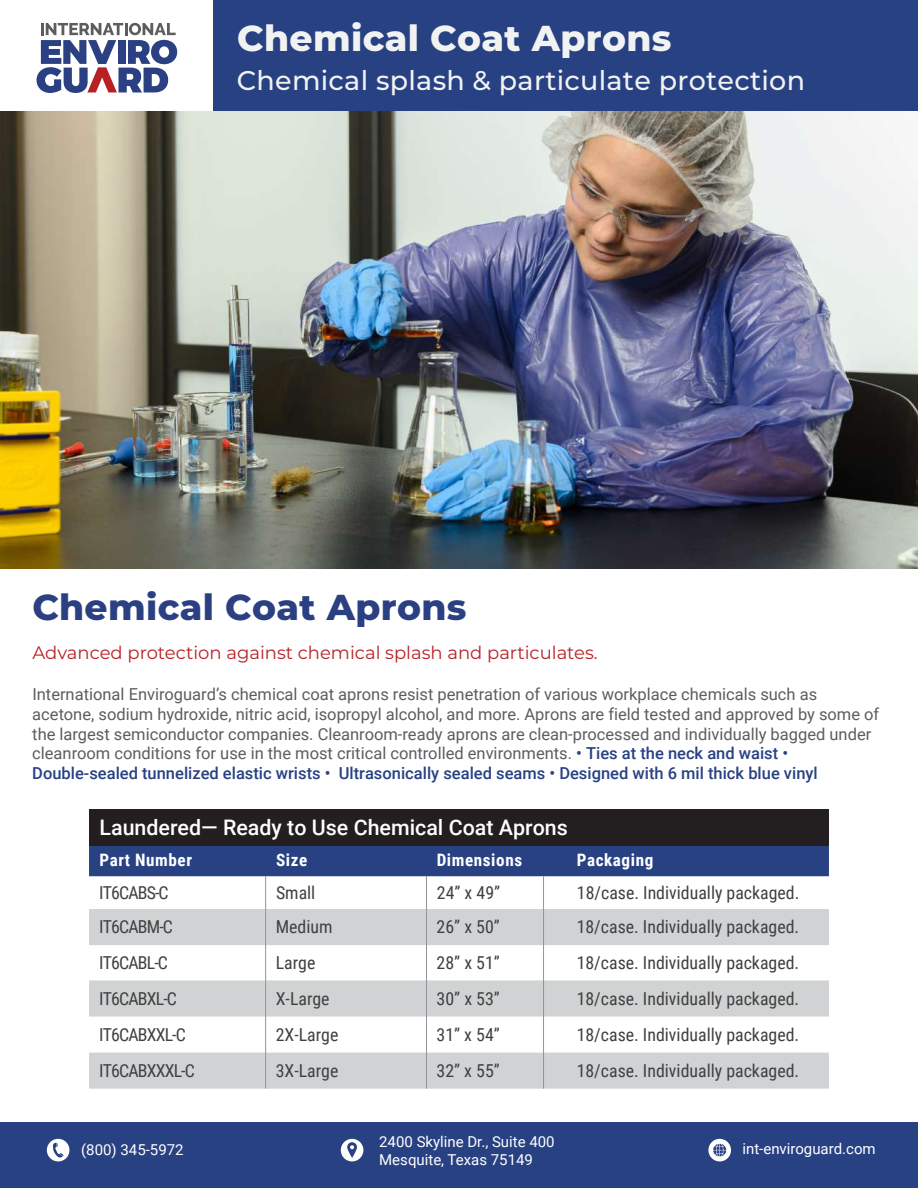
<style>
.page{position:relative;width:918px;height:1188px;background:#fff}
.page>*{position:absolute;margin:0;border:0;box-sizing:border-box;transform-origin:0 0}
.t1{font:800 36px "Montserrat";letter-spacing:.01em;color:#2b4082}
.t2{font:800 36px "Montserrat";letter-spacing:.01em;color:#f1f2f2}
.t3{font:500 27px "Montserrat";letter-spacing:.01em;color:#f1f2f2}
.t4{font:500 21.45px "Roboto";color:#fff}
.t5{font:18px "Montserrat";color:#b72126}
.t6{font:17.85px/36px "Roboto Condensed";color:#404040;text-align:justify}
.t7{font:17.85px "Roboto Condensed";letter-spacing:-.05em;color:#404040}
.t8{font:17.85px "Roboto Condensed";letter-spacing:-.045em;color:#404040}
.t9{font:700 17.1px "Roboto Condensed";letter-spacing:.035em;color:#fff}
.t10{font:16.5px/19.8px "Roboto";color:#5c5d60}
.t11{font:15px/18px "Roboto";color:#fff}
.s1{font-weight:500;color:#284183}
</style>
<div class="page">
<svg style="left:89px;top:980px;width:740px;height:109px;fill:#d0d2d3"></svg>
<div style="left:89px;top:909px;width:740px;height:36px;background:#d0d2d3"></div>
<div style="left:0;top:1122px;width:918px;height:66px;background:#284183"></div>
<svg style="left:47px;top:1139px;width:22px;height:22px"></svg>
<svg style="left:341px;top:1139px;width:22px;height:22px"></svg>
<svg style="left:708px;top:1139px;width:23px;height:22px"></svg>
<svg style="left:37px;top:23px;width:140px;height:70px"></svg>
<div style="left:213px;top:0;width:705px;height:113px;background:#284183"></div>
<div style="left:89px;top:846px;width:740px;height:30px;background:#284183"></div>
<div style="left:89px;top:809px;width:740px;height:37px;background:#231f20"></div>
<hr style="left:543px;top:876px;width:1px;height:213px;background:#929497">
<hr style="left:265px;top:876px;width:1px;height:213px;background:#929497">
<hr style="left:426px;top:876px;width:1px;height:213px;background:#929497">
<img style="left:0;top:112px;width:918px;height:457px">
<h1 class="t2" style="left:237px;top:12px;width:436px">Chemical Coat Aprons</h1>
<h2 class="t3" style="left:237px;top:61px;width:570px">Chemical splash &amp; particulate protection</h2>
<h1 class="t1" style="left:32px;top:581px;width:436px">Chemical Coat Aprons</h1>
<p class="t5" style="left:32px;top:641px;width:567px">Advanced protection against chemical splash and particulates.</p>
<p class="t10" style="left:32px;top:684px;width:849px">International Enviroguard’s chemical coat aprons resist penetration of various workplace chemicals such as acetone, sodium hydroxide, nitric acid, isopropyl alcohol, and more. Aprons are field tested and approved by some of the largest semiconductor companies. Cleanroom-ready aprons are clean-processed and individually bagged under cleanroom conditions for use in the most critical controlled environments. <span class="s1">• Ties at the neck and waist • Double-sealed tunnelized elastic wrists • Ultrasonically sealed seams • Designed with 6 mil thick blue vinyl</span></p>
<h3 class="t4" style="left:100px;top:813px;width:470px">Laundered— Ready to Use Chemical Coat Aprons</h3>
<p class="t9" style="left:100px;top:848px;width:94px">Part Number</p>
<p class="t9" style="left:276px;top:848px;width:33px">Size</p>
<p class="t9" style="left:437px;top:848px;width:87px">Dimensions</p>
<p class="t9" style="left:577px;top:848px;width:78px">Packaging</p>
<p class="t7" style="left:99px;top:880px;width:71px">IT6CABS-C</p>
<p class="t6" style="left:276px;top:874px;width:41px">Small</p>
<p class="t6" style="left:437px;top:874px;width:65px">24” x 49”</p>
<p class="t6" style="left:577px;top:874px;width:224px">18/case. Individually packaged.</p>
<p class="t7" style="left:99px;top:914px;width:75px">IT6CABM-C</p>
<p class="t6" style="left:276px;top:908px;width:58px">Medium</p>
<p class="t6" style="left:437px;top:908px;width:65px">26” x 50”</p>
<p class="t7" style="left:99px;top:950px;width:70px">IT6CABL-C</p>
<p class="t6" style="left:276px;top:944px;width:41px">Large</p>
<p class="t6" style="left:437px;top:944px;width:65px">28” x 51”</p>
<p class="t7" style="left:99px;top:986px;width:79px">IT6CABXL-C</p>
<p class="t6" style="left:276px;top:980px;width:55px">X-Large</p>
<p class="t6" style="left:437px;top:980px;width:65px">30” x 53”</p>
<p class="t7" style="left:99px;top:1022px;width:88px">IT6CABXXL-C</p>
<p class="t6" style="left:276px;top:1016px;width:64px">2X-Large</p>
<p class="t6" style="left:437px;top:1016px;width:65px">31” x 54”</p>
<p class="t8" style="left:99px;top:1059px;width:97px">IT6CABXXXL-C</p>
<p class="t6" style="left:276px;top:1052px;width:64px">3X-Large</p>
<p class="t6" style="left:437px;top:1052px;width:65px">32” x 55”</p>
<p class="t11" style="left:81px;top:1140px;width:104px">(800) 345-5972</p>
<p class="t11" style="left:379px;top:1132px;width:177px">2400 Skyline Dr., Suite 400<br>Mesquite, Texas 75149</p>
<p class="t6" style="left:577px;top:908px;width:224px">18/case. Individually packaged.<br>18/case. Individually packaged.<br>18/case. Individually packaged.<br>18/case. Individually packaged.<br>18/case. Individually packaged.</p>
<p class="t11" style="left:742px;top:1139px;width:135px">int-enviroguard.com</p>
</div>
